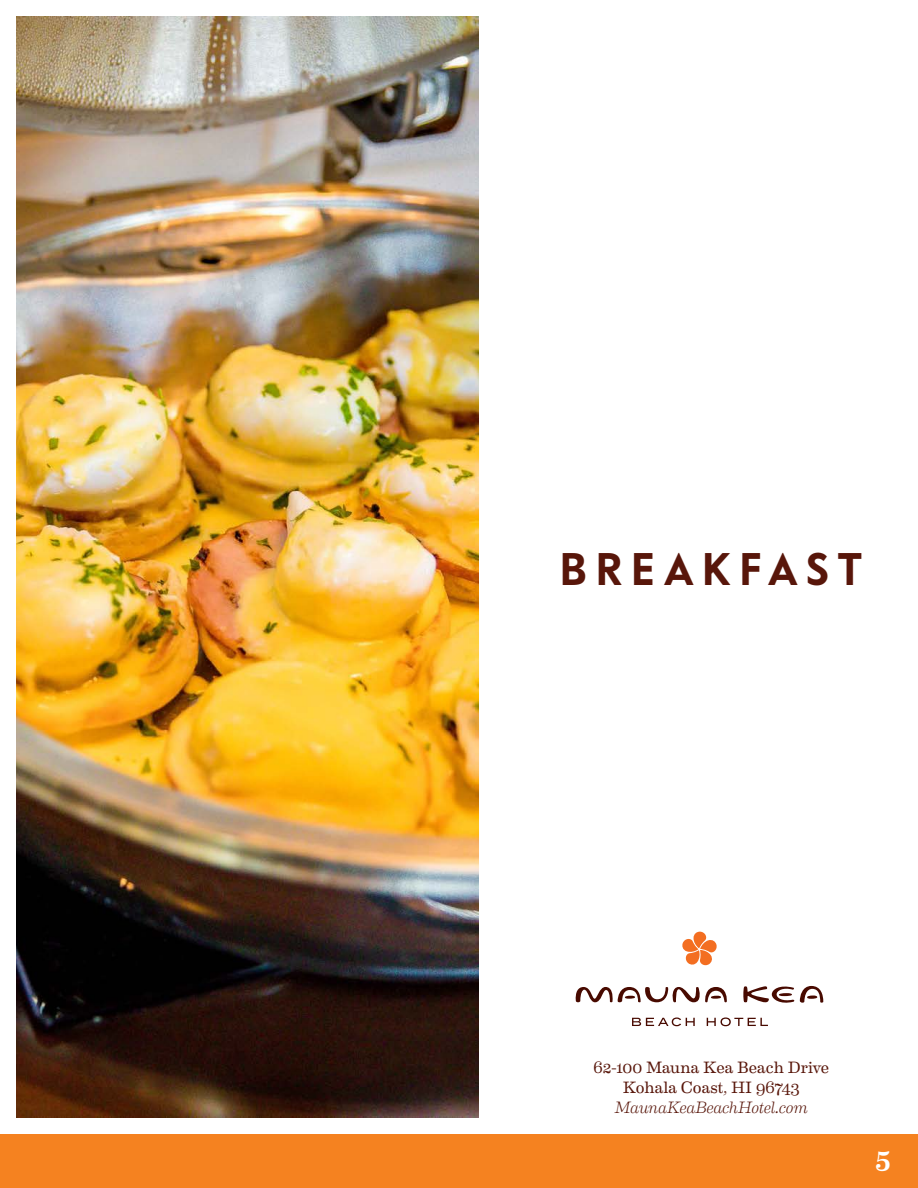
<style>
.page{position:relative;width:918px;height:1188px;background:#fff}
.page>*{position:absolute;margin:0;border:0;box-sizing:border-box;transform-origin:0 0}
.t1{font:600 45px "Bauer Grotesk Pro";letter-spacing:.2em;color:#58160a}
.t2{font:500 27px "Eames Century Modern";color:#fff}
.t3{font:16.5px "Eames Century Modern";letter-spacing:-.005em;color:#58160a}
.t4{font:italic 300 16.5px "Eames Century Modern";letter-spacing:-.03em;color:#58160a}
</style>
<div class="page">
<img style="left:16px;top:16px;width:462px;height:1102px">
<svg style="left:575px;top:987px;width:152px;height:16px"></svg>
<svg style="left:743px;top:986px;width:80px;height:17px"></svg>
<svg style="left:682px;top:932px;width:35px;height:34px"></svg>
<svg style="left:632px;top:1018px;width:63px;height:8px"></svg>
<svg style="left:707px;top:1018px;width:61px;height:8px"></svg>
<div style="left:1px;top:1135px;width:916px;height:52px;background:#f58220"></div>
<div style="left:0;top:1134px;width:918px;height:54px;border:2px solid #f58220"></div>
<p class="t1" style="left:560px;top:534px;width:305px">BREAKFAST</p>
<p class="t3" style="left:594px;top:1055px;width:237px">62-100 Mauna Kea Beach Drive</p>
<p class="t3" style="left:623px;top:1075px;width:178px">Kohala Coast, HI 96743</p>
<p class="t4" style="left:615px;top:1094px;width:195px">MaunaKeaBeachHotel.com</p>
<p class="t2" style="left:875px;top:1137px;width:17px">5</p>
</div>
